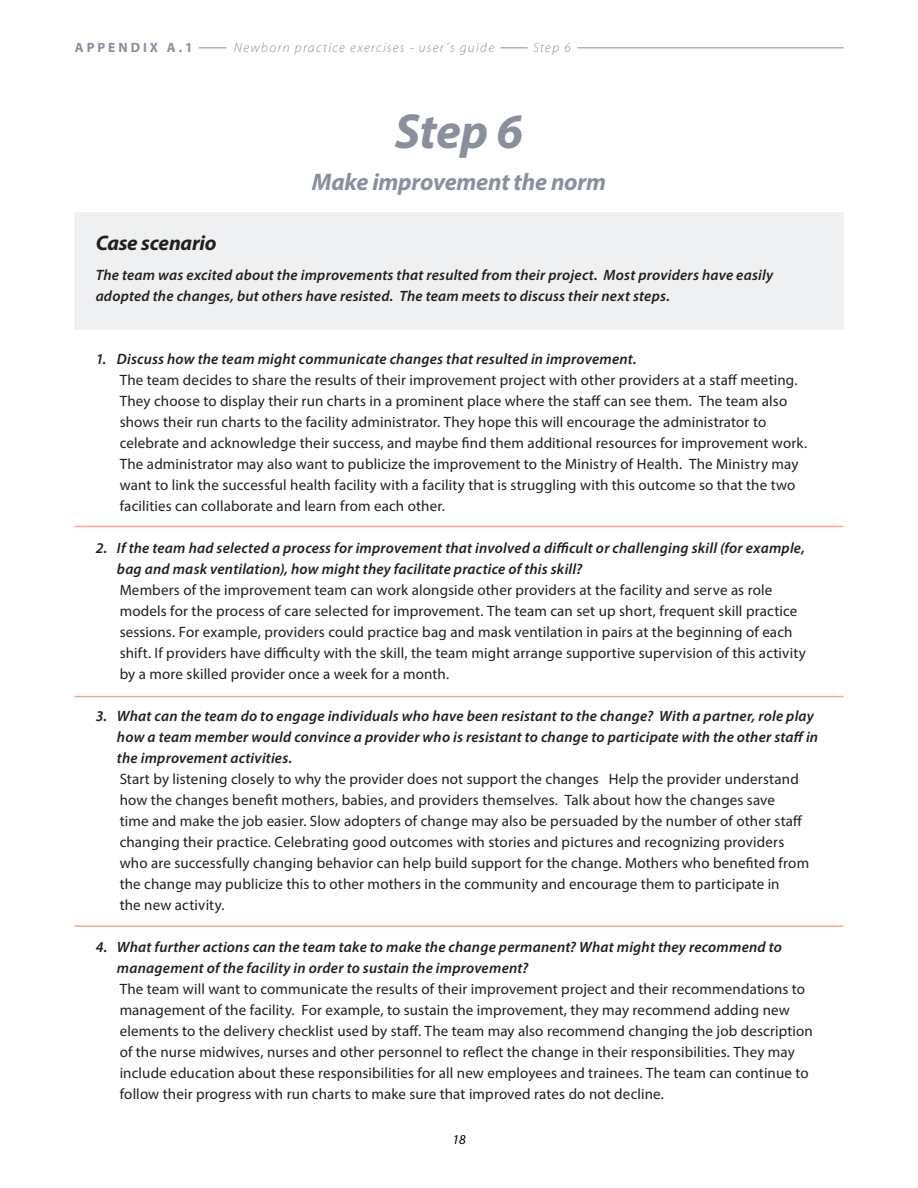
<style>
.page{position:relative;width:918px;height:1188px;background:#fff}
.page>*{position:absolute;margin:0;border:0;box-sizing:border-box;transform-origin:0 0}
.Heading_1_grey{font:italic 700 49.5px "Myriad Pro";color:#8a8f9d}
.Heading_1_16pt_grey{font:italic 700 24px "Myriad Pro";letter-spacing:-.01em;color:#8a8f9d}
.Heading_3_black{font:italic 700 21px "Myriad Pro";letter-spacing:-.01em;color:#231f20}
.Body_text_tab2{font:15px/21px "Myriad Pro";letter-spacing:.01em;color:#231f20}
.Semibold_italic_tab{font:italic 600 15px/21px "Myriad Pro";letter-spacing:.015em;color:#231f20}
.Heading_5_black_semi{font:italic 600 15px/21px "Myriad Pro";letter-spacing:.015em;color:#231f20}
.Heading_1{font:italic 300 13.5px "Myriad Pro";letter-spacing:.1em;color:#8a8f9d}
.Heading_1-2{font:700 13.5px "Myriad Pro";letter-spacing:.22em;color:#8a8f9d}
.t1{font:italic 13.5px "Myriad Pro";color:#000}
</style>
<div class="page">
<div style="left:74px;top:213px;width:770px;height:117px;background:#eff0f1"></div>
<hr style="left:75px;top:526px;width:769px;height:1px;background:#f8a98e">
<hr style="left:75px;top:696px;width:769px;height:1px;background:#f8a98e">
<hr style="left:75px;top:925px;width:769px;height:2px;background:#f8a98e">
<hr style="left:577px;top:48px;width:267px;height:1px;background:#8a8f9d">
<svg style="left:199px;top:48px;width:27px;height:1px"></svg>
<svg style="left:500px;top:48px;width:28px;height:1px"></svg>
<p class="Heading_1-2" style="left:75px;top:38px;width:119px">APPENDIX A.1</p>
<p class="Heading_1" style="left:234px;top:39px;width:262px">Newborn practice exercises - user´s guide</p>
<p class="Heading_1" style="left:533px;top:39px;width:39px">Step 6</p>
<p class="Heading_1_grey" style="left:395px;top:99px;width:130px">Step 6</p>
<p class="Heading_1_16pt_grey" style="left:312px;top:166px;width:296px">Make improvement the norm</p>
<p class="Heading_3_black" style="left:96px;top:229px;width:122px">Case scenario</p>
<p class="Heading_5_black_semi" style="left:96px;top:264px;width:679px">The team was excited about the improvements that resulted from their project. Most providers have easily adopted the changes, but others have resisted. The team meets to discuss their next steps.</p>
<p class="Semibold_italic_tab" style="left:96px;top:348px;width:543px">1. Discuss how the team might communicate changes that resulted in improvement.</p>
<p class="Body_text_tab2" style="left:120px;top:369px;width:689px">The team decides to share the results of their improvement project with other providers at a staff meeting.<br>They choose to display their run charts in a prominent place where the staff can see them. The team also shows their run charts to the facility administrator. They hope this will encourage the administrator to celebrate and acknowledge their success, and maybe find them additional resources for improvement work.<br>The administrator may also want to publicize the improvement to the Ministry of Health. The Ministry may want to link the successful health facility with a facility that is struggling with this outcome so that the two facilities can collaborate and learn from each other.</p>
<p class="Semibold_italic_tab" style="left:117px;top:537px;width:690px;text-indent:-21px">2. If the team had selected a process for improvement that involved a difficult or challenging skill (for example, bag and mask ventilation), how might they facilitate practice of this skill?</p>
<p class="Body_text_tab2" style="left:120px;top:579px;width:688px">Members of the improvement team can work alongside other providers at the facility and serve as role models for the process of care selected for improvement. The team can set up short, frequent skill practice sessions. For example, providers could practice bag and mask ventilation in pairs at the beginning of each shift. If providers have difficulty with the skill, the team might arrange supportive supervision of this activity by a more skilled provider once a week for a month.</p>
<p class="Semibold_italic_tab" style="left:117px;top:705px;width:703px;text-indent:-21px">3. What can the team do to engage individuals who have been resistant to the change? With a partner, role play how a team member would convince a provider who is resistant to change to participate with the other staff in the improvement activities.</p>
<p class="Body_text_tab2" style="left:120px;top:768px;width:684px">Start by listening closely to why the provider does not support the changes Help the provider understand how the changes benefit mothers, babies, and providers themselves. Talk about how the changes save time and make the job easier. Slow adopters of change may also be persuaded by the number of other staff changing their practice. Celebrating good outcomes with stories and pictures and recognizing providers</p>
<p class="Body_text_tab2" style="left:120px;top:852px;width:691px">who are successfully changing behavior can help build support for the change. Mothers who benefited from the change may publicize this to other mothers in the community and encourage them to participate in</p>
<p class="Body_text_tab2" style="left:120px;top:894px;width:106px">the new activity.</p>
<p class="Semibold_italic_tab" style="left:117px;top:936px;width:667px;text-indent:-21px">4. What further actions can the team take to make the change permanent? What might they recommend to management of the facility in order to sustain the improvement?</p>
<p class="Body_text_tab2" style="left:120px;top:978px;width:695px">The team will want to communicate the results of their improvement project and their recommendations to management of the facility. For example, to sustain the improvement, they may recommend adding new elements to the delivery checklist used by staff. The team may also recommend changing the job description of the nurse midwives, nurses and other personnel to reflect the change in their responsibilities. They may include education about these responsibilities for all new employees and trainees. The team can continue to follow their progress with run charts to make sure that improved rates do not decline.</p>
<p class="t1" style="left:452px;top:1131px;width:15px">18</p>
</div>
